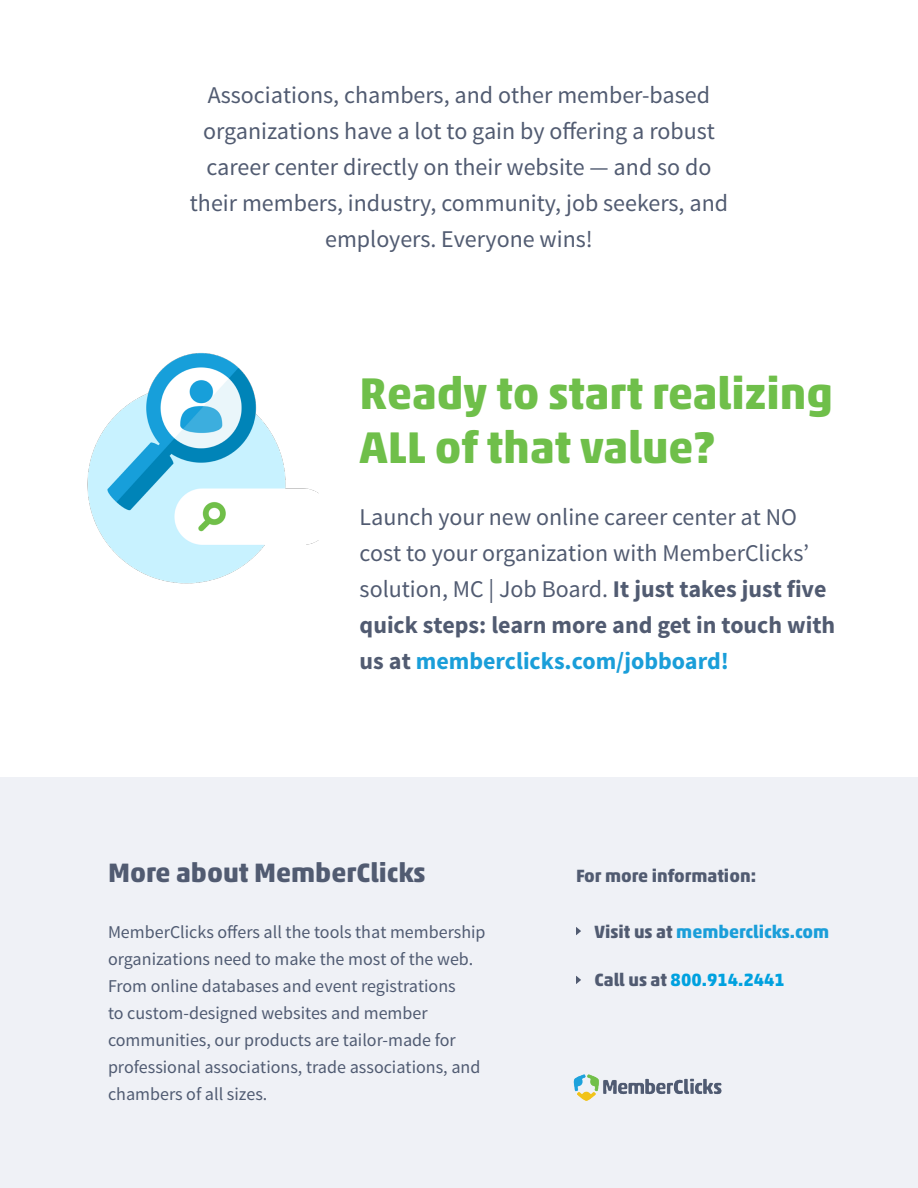
<style>
.page{position:relative;width:918px;height:1188px;background:#fff}
.page>*{position:absolute;margin:0;border:0;box-sizing:border-box;transform-origin:0 0}
.t1{font:700 45px/54px "Akko Pro";color:#6fbf4a}
.t2{font:700 27px "Akko Pro";color:#515b71}
.t3{font:24px/36px "Source Sans Pro";color:#515b71}
.t4{font:18px/27px "Source Sans Pro";color:#505b72}
.t5{font:700 18px "Akko Pro";color:#1a9ed9}
.t6{font:700 18px "Akko Pro";color:#00a1df}
.t7{font:700 18px "Akko Pro";color:#515b71}
.s1{font-weight:700}
.s2{font-weight:700;color:#1a9ed9}
.s3{color:#515b71}
</style>
<div class="page">
<div style="left:0;top:777px;width:918px;height:411px;background:#eff1f6"></div>
<svg style="left:576px;top:927px;width:5px;height:8px"></svg>
<svg style="left:576px;top:976px;width:5px;height:8px"></svg>
<img style="left:573px;top:1074px;width:149px;height:27px">
<img style="left:87px;top:353px;width:231px;height:231px">
<p class="t3" style="left:190px;top:78px;width:540px;text-align:center">Associations, chambers, and other member-based organizations have a lot to gain by offering a robust career center directly on their website — and so do their members, industry, community, job seekers, and employers. Everyone wins!</p>
<p class="t1" style="left:360px;top:365px;width:475px">Ready to start realizing<br>ALL of that value?</p>
<p class="t3" style="left:360px;top:499px;width:477px">Launch your new online career center at NO cost to your organization with MemberClicks’ solution, MC | Job Board. <span class="s1">It just takes just five quick steps: learn more and get in touch with us at</span> <span class="s2">memberclicks.com/jobboard!</span></p>
<p class="t2" style="left:108px;top:856px;width:319px">More about MemberClicks</p>
<p class="t7" style="left:576px;top:864px;width:182px">For more information:</p>
<p class="t4" style="left:108px;top:919px;width:379px">MemberClicks offers all the tools that membership organizations need to make the most of the web.<br>From online databases and event registrations<br>to custom-designed websites and member communities, our products are tailor-made for professional associations, trade associations, and chambers of all sizes.</p>
<p class="t5" style="left:595px;top:921px;width:236px"><span class="s3">Visit us at</span> memberclicks.com</p>
<p class="t6" style="left:595px;top:969px;width:192px"><span class="s3">Call us at</span> 800.914.2441</p>
</div>
